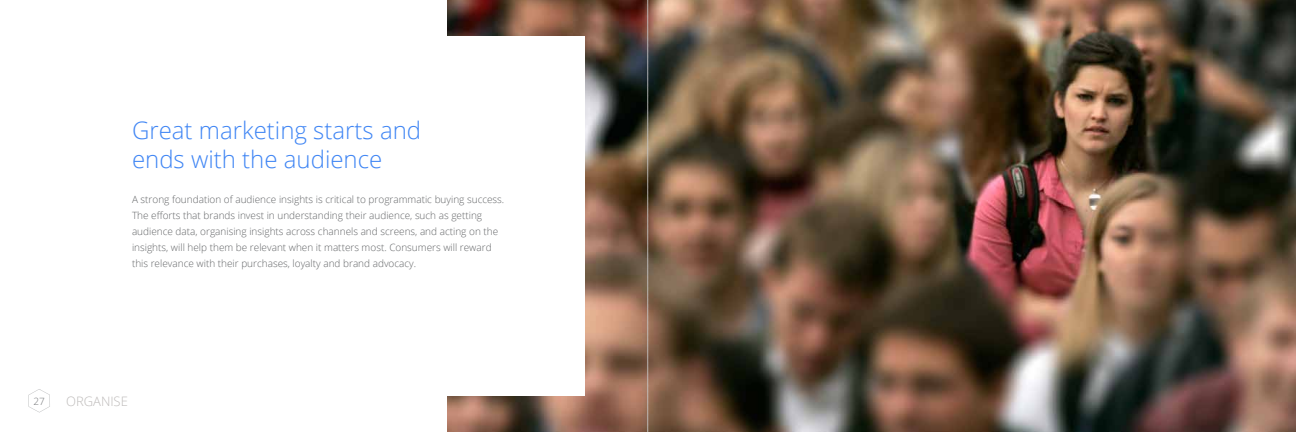
<style>
.page{position:relative;width:1296px;height:432px;background:#fff}
.page>*{position:absolute;margin:0;border:0;box-sizing:border-box;transform-origin:0 0}
.t1{font:300 24px/28.8px "Open Sans";color:#3f85f4}
.t2{font:300 13px "Open Sans";color:#bebbba}
.t3{font:300 10px/16px "Open Sans";color:#636567}
.t4{font:300 10px "Open Sans";color:#77797b}
</style>
<div class="page">
<svg style="left:28px;top:389px;width:22px;height:24px"></svg>
<img style="left:448px;top:0;width:848px;height:432px">
<div style="left:75px;top:36px;width:510px;height:360px;background:#fff"></div>
<svg style="left:648px;top:0;width:1px;height:432px"></svg>
<h1 class="t1" style="left:132px;top:115px;width:291px">Great marketing starts and ends with the audience</h1>
<p class="t3" style="left:132px;top:192px;width:374px">A strong foundation of audience insights is critical to programmatic buying success.<br>The efforts that brands invest in understanding their audience, such as getting audience data, organising insights across channels and screens, and acting on the insights, will help them be relevant when it matters most. Consumers will reward this relevance with their purchases, loyalty and brand advocacy.</p>
<p class="t4" style="left:33px;top:394px;width:13px">27</p>
<h2 class="t2" style="left:66px;top:393px;width:63px">ORGANISE</h2>
</div>
